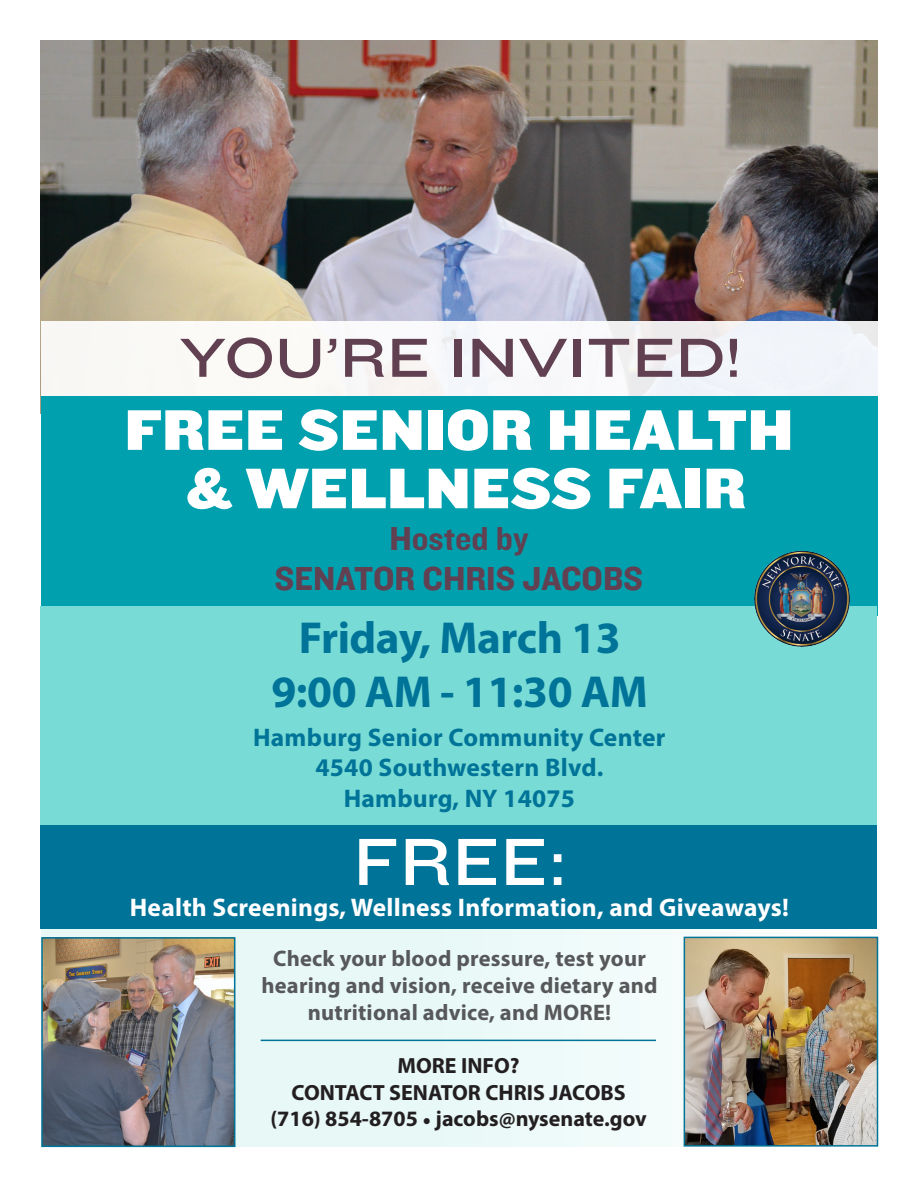
<style>
.page{position:relative;width:918px;height:1188px;background:#fff}
.page>*{position:absolute;margin:0;border:0;box-sizing:border-box;transform-origin:0 0}
.t1{font:69.15px "Knockout HTF33 Junior Heviwt";color:#fff}
.t2{font:59.4px/58.3px "Knockout HTF72 Full Cruiserwt";color:#fff;text-align:center}
.t3{font:57px "Knockout HTF34 Junior Sumo";color:#614151}
.t4{font:700 45px "Myriad Pro";letter-spacing:-.01em;color:#007398}
.t5{font:34.5px/40.5px "Knockout HTF51 Middleweight";color:#614151;text-align:center}
.t6{font:700 25.5px "Myriad Pro";letter-spacing:.01em;color:#007398}
.t7{font:700 25.5px "Myriad Pro";letter-spacing:.01em;color:#fff}
.t8{font:700 22.5px/27px "Myriad Pro";letter-spacing:.01em;color:#57585a;text-align:center}
.t9{font:700 22.05px "Myriad Pro";color:#231f20}
.s1{font-family:"Minion Pro"}
</style>
<div class="page">
<div style="left:41px;top:907px;width:837px;height:240px;background:#e9f9f8"></div>
<img style="left:40px;top:40px;width:838px;height:373px">
<div style="left:41px;top:322px;width:837px;height:74px;background:#f8f8f8"></div>
<div style="left:41px;top:396px;width:837px;height:220px;background:#00a0af"></div>
<div style="left:40px;top:825px;width:838px;height:104px;background:#007398"></div>
<div style="left:40px;top:606px;width:838px;height:219px;background:#79dbd5"></div>
<img style="left:687px;top:940px;width:188px;height:204px">
<div style="left:684px;top:937px;width:194px;height:210px;border:2px solid #007398"></div>
<img style="left:44px;top:940px;width:188px;height:204px">
<div style="left:41px;top:937px;width:194px;height:210px;border:2px solid #007398"></div>
<img style="left:754px;top:551px;width:96px;height:96px">
<hr style="left:261px;top:1040px;width:395px;height:1px;background:#007398">
<p class="t3" style="left:180px;top:325px;width:563px">YOU’RE INVITED!</p>
<p class="t2" style="left:124px;top:402px;width:671px">FREE SENIOR HEALTH &amp; WELLNESS FAIR</p>
<p class="t5" style="left:275px;top:519px;width:370px">Hosted by<br>SENATOR CHRIS JACOBS</p>
<p class="t4" style="left:299px;top:608px;width:324px">Friday, March 13</p>
<p class="t4" style="left:271px;top:662px;width:378px">9:00 AM - 11:30 AM</p>
<p class="t6" style="left:253px;top:721px;width:414px">Hamburg Senior Community Center</p>
<p class="t6" style="left:315px;top:751px;width:289px">4540 Southwestern Blvd.</p>
<p class="t6" style="left:344px;top:782px;width:233px">Hamburg, NY 14075</p>
<p class="t1" style="left:353px;top:823px;width:215px">FREE:</p>
<p class="t7" style="left:130px;top:891px;width:660px">Health Screenings, Wellness Information, and Giveaways!</p>
<p class="t8" style="left:261px;top:944px;width:398px">Check your blood pressure, test your hearing and vision, receive dietary and nutritional advice, and MORE!</p>
<p class="t9" style="left:397px;top:1052px;width:124px">MORE INFO?</p>
<p class="t9" style="left:292px;top:1078px;width:336px">CONTACT SENATOR CHRIS JACOBS</p>
<p class="t9" style="left:270px;top:1104px;width:378px">(716) 854-8705 <span class="s1">•</span> jacobs@nysenate.gov</p>
</div>
